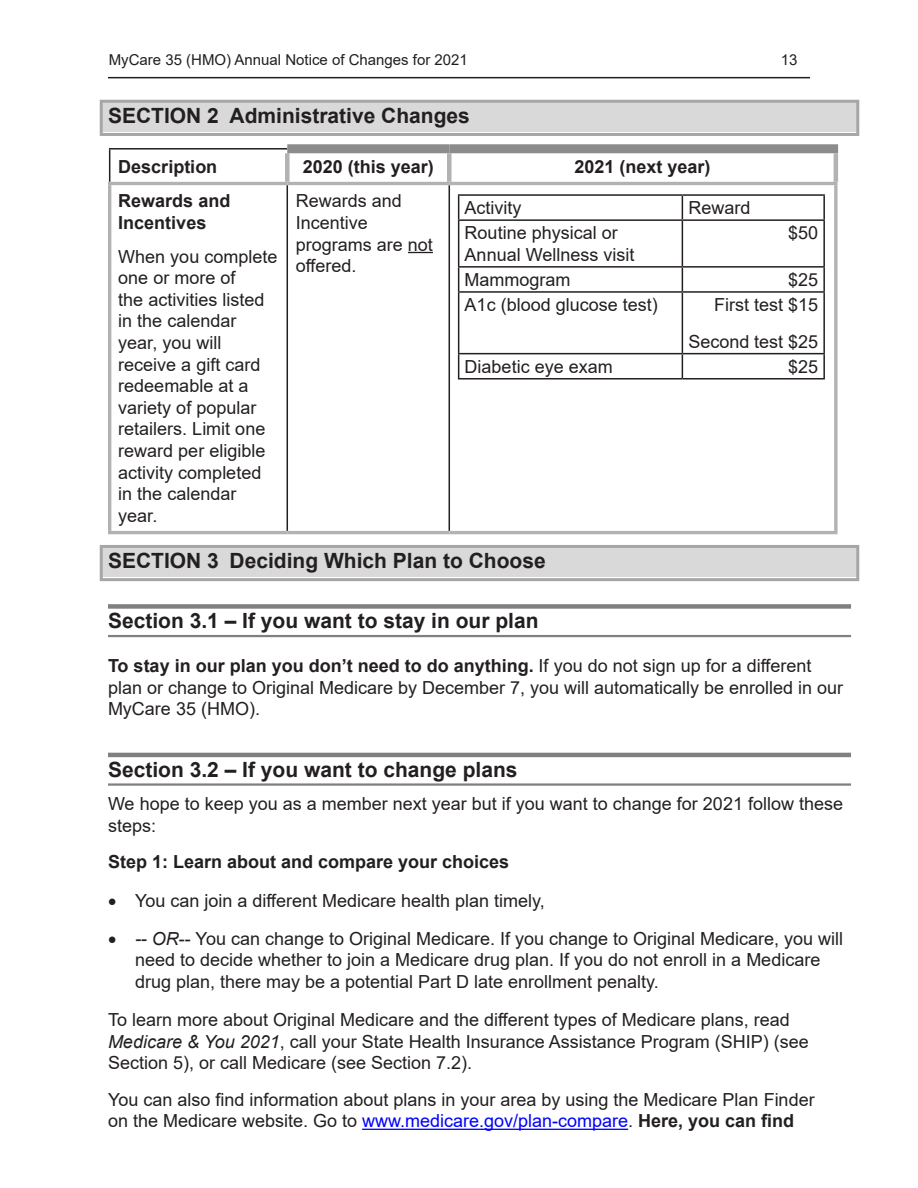
<style>
.page{position:relative;width:918px;height:1188px;background:#fff}
.page>*{position:absolute;margin:0;border:0;box-sizing:border-box;transform-origin:0 0}
.Heading_3{font:700 21px "Arial";color:#231f20}
.Heading_2_ANOC{font:700 21px "Arial";color:#231f20}
.Table_Bold_11{font:18px/21.6px "Arial";color:#231f20}
._15_paragraph_after{font:18px/21.6px "Arial";color:#231f20}
.Table_Header_1{font:700 18px "Arial";color:#231f20}
.subheading_4{font:700 18px "Arial";color:#231f20}
.Table_Bold_11-2{font:700 18px/21.6px "Arial";color:#231f20}
.t1{font:15px "Arial";color:#231f20}
.s1{font-weight:700}
.s2{font-style:italic}
.s3{color:#00f}
</style>
<div class="page">
<hr style="left:108px;top:77px;width:702px;height:1px;background:#231f20">
<div style="left:102px;top:101px;width:755px;height:31px;background:#d9d9d9"></div>
<div style="left:100px;top:100px;width:759px;height:36px;border:3px solid #a6a6a6"></div>
<div style="left:102px;top:546px;width:755px;height:31px;background:#d9d9d9"></div>
<div style="left:100px;top:545px;width:759px;height:36px;border:3px solid #a6a6a6"></div>
<div style="left:108px;top:604px;width:743px;height:5px;background:#808080"></div>
<hr style="left:108px;top:635px;width:743px;height:2px;background:#808080">
<hr style="left:108px;top:753px;width:743px;height:4px;background:#808080">
<hr style="left:108px;top:783px;width:743px;height:3px;background:#808080">
<hr style="left:362px;top:1129px;width:266px;height:1px;background:#00f">
<hr style="left:109px;top:148px;width:178px;height:2px;background:#231f20">
<hr style="left:109px;top:150px;width:1px;height:32px;background:#231f20">
<hr style="left:287px;top:185px;width:1px;height:346px;background:#231f20">
<hr style="left:449px;top:185px;width:1px;height:346px;background:#231f20">
<div style="left:285px;top:153px;width:5px;height:29px;background:#b2b2b2"></div>
<div style="left:287px;top:144px;width:162px;height:9px;background:#8c8c8c"></div>
<div style="left:449px;top:144px;width:389px;height:9px;background:#8c8c8c"></div>
<div style="left:447px;top:153px;width:5px;height:29px;background:#b2b2b2"></div>
<hr style="left:834px;top:153px;width:4px;height:29px;background:#b2b2b2">
<hr style="left:108px;top:185px;width:3px;height:346px;background:#b2b2b2">
<svg style="left:834px;top:185px;width:4px;height:346px"></svg>
<hr style="left:108px;top:182px;width:179px;height:3px;background:#b2b2b2">
<hr style="left:287px;top:182px;width:162px;height:3px;background:#b2b2b2">
<hr style="left:449px;top:182px;width:389px;height:3px;background:#b2b2b2">
<hr style="left:108px;top:531px;width:179px;height:3px;background:#b2b2b2">
<hr style="left:287px;top:531px;width:162px;height:3px;background:#b2b2b2">
<hr style="left:449px;top:531px;width:389px;height:3px;background:#b2b2b2">
<svg style="left:408px;top:252px;width:25px;height:1px"></svg>
<hr style="left:458px;top:194px;width:224px;height:2px;background:#231f20">
<svg style="left:458px;top:196px;width:1px;height:23px"></svg>
<hr style="left:682px;top:194px;width:143px;height:2px;background:#231f20">
<svg style="left:682px;top:196px;width:1px;height:23px"></svg>
<hr style="left:823px;top:196px;width:2px;height:23px;background:#231f20">
<hr style="left:458px;top:219px;width:224px;height:2px;background:#231f20">
<hr style="left:458px;top:221px;width:1px;height:45px;background:#231f20">
<hr style="left:682px;top:219px;width:143px;height:2px;background:#231f20">
<hr style="left:682px;top:221px;width:1px;height:45px;background:#231f20">
<hr style="left:823px;top:221px;width:2px;height:45px;background:#231f20">
<hr style="left:458px;top:266px;width:224px;height:2px;background:#231f20">
<svg style="left:458px;top:268px;width:1px;height:23px"></svg>
<hr style="left:682px;top:266px;width:143px;height:2px;background:#231f20">
<svg style="left:682px;top:268px;width:1px;height:23px"></svg>
<hr style="left:823px;top:268px;width:2px;height:23px;background:#231f20">
<hr style="left:458px;top:291px;width:224px;height:2px;background:#231f20">
<hr style="left:458px;top:293px;width:1px;height:60px;background:#231f20">
<hr style="left:682px;top:291px;width:143px;height:2px;background:#231f20">
<hr style="left:682px;top:293px;width:1px;height:60px;background:#231f20">
<hr style="left:823px;top:293px;width:2px;height:60px;background:#231f20">
<hr style="left:458px;top:353px;width:224px;height:1px;background:#231f20">
<svg style="left:458px;top:354px;width:1px;height:24px"></svg>
<hr style="left:682px;top:353px;width:143px;height:1px;background:#231f20">
<svg style="left:682px;top:354px;width:1px;height:24px"></svg>
<hr style="left:823px;top:354px;width:2px;height:24px;background:#231f20">
<hr style="left:458px;top:378px;width:224px;height:2px;background:#231f20">
<hr style="left:682px;top:378px;width:143px;height:2px;background:#231f20">
<p class="t1" style="left:109px;top:49px;width:361px">MyCare 35 (HMO) Annual Notice of Changes for 2021</p>
<p class="t1" style="left:781px;top:49px;width:18px">13</p>
<p class="Heading_2_ANOC" style="left:108px;top:101px;width:363px">SECTION 2 Administrative Changes</p>
<p class="Table_Header_1" style="left:118px;top:154px;width:101px">Description</p>
<p class="Table_Header_1" style="left:303px;top:154px;width:133px">2020 (this year)</p>
<p class="Table_Header_1" style="left:575px;top:154px;width:138px">2021 (next year)</p>
<p class="Table_Bold_11-2" style="left:118px;top:190px;width:114px">Rewards and<br>Incentives</p>
<p class="Table_Bold_11" style="left:118px;top:245px;width:161px">When you complete one or more of<br>the activities listed in the calendar year, you will receive a gift card redeemable at a variety of popular retailers. Limit one reward per eligible activity completed in the calendar year.</p>
<p class="Table_Bold_11" style="left:296px;top:190px;width:139px">Rewards and<br>Incentive programs are not offered.</p>
<p class="Table_Bold_11" style="left:465px;top:197px;width:59px">Activity</p>
<p class="Table_Bold_11" style="left:688px;top:197px;width:64px">Reward</p>
<p class="Table_Bold_11" style="left:465px;top:222px;width:171px">Routine physical or<br>Annual Wellness visit</p>
<p class="Table_Bold_11" style="left:788px;top:222px;width:32px">$50</p>
<p class="Table_Bold_11" style="left:465px;top:269px;width:108px">Mammogram</p>
<p class="Table_Bold_11" style="left:788px;top:269px;width:32px">$25</p>
<p class="Table_Bold_11" style="left:465px;top:294px;width:195px">A1c (blood glucose test)</p>
<p class="Table_Bold_11" style="left:714px;top:294px;width:106px">First test $15</p>
<p class="Table_Bold_11" style="left:688px;top:330px;width:131px">Second test $25</p>
<p class="Table_Bold_11" style="left:465px;top:356px;width:150px">Diabetic eye exam</p>
<p class="Table_Bold_11" style="left:788px;top:356px;width:32px">$25</p>
<p class="Heading_2_ANOC" style="left:108px;top:546px;width:439px">SECTION 3 Deciding Which Plan to Choose</p>
<p class="Heading_3" style="left:108px;top:606px;width:432px">Section 3.1 – If you want to stay in our plan</p>
<p class="_15_paragraph_after" style="left:108px;top:655px;width:737px"><span class="s1">To stay in our plan you don’t need to do anything.</span> If you do not sign up for a different plan or change to Original Medicare by December 7, you will automatically be enrolled in our<br>MyCare 35 (HMO).</p>
<p class="Heading_3" style="left:108px;top:755px;width:411px">Section 3.2 – If you want to change plans</p>
<p class="Table_Bold_11" style="left:108px;top:793px;width:737px">We hope to keep you as a member next year but if you want to change for 2021 follow these steps:</p>
<p class="subheading_4" style="left:108px;top:849px;width:403px">Step 1: Learn about and compare your choices</p>
<p class="Table_Bold_11" style="left:108px;top:889px;width:438px">• You can join a different Medicare health plan timely,</p>
<p class="Table_Bold_11" style="left:135px;top:927px;width:710px;text-indent:-27px">• <span class="s2">-- OR</span>-- You can change to Original Medicare. If you change to Original Medicare, you will need to decide whether to join a Medicare drug plan. If you do not enroll in a Medicare drug plan, there may be a potential Part D late enrollment penalty.</p>
<p class="Table_Bold_11" style="left:108px;top:1009px;width:703px">To learn more about Original Medicare and the different types of Medicare plans, read<br><span class="s2">Medicare &amp; You 2021</span>, call your State Health Insurance Assistance Program (SHIP) (see<br>Section 5), or call Medicare (see Section 7.2).</p>
<p class="Table_Bold_11" style="left:108px;top:1089px;width:708px">You can also find information about plans in your area by using the Medicare Plan Finder on the Medicare website. Go to <span class="s3">www.medicare.gov/plan-compare</span>. <span class="s1">Here, you can find</span></p>
</div>
